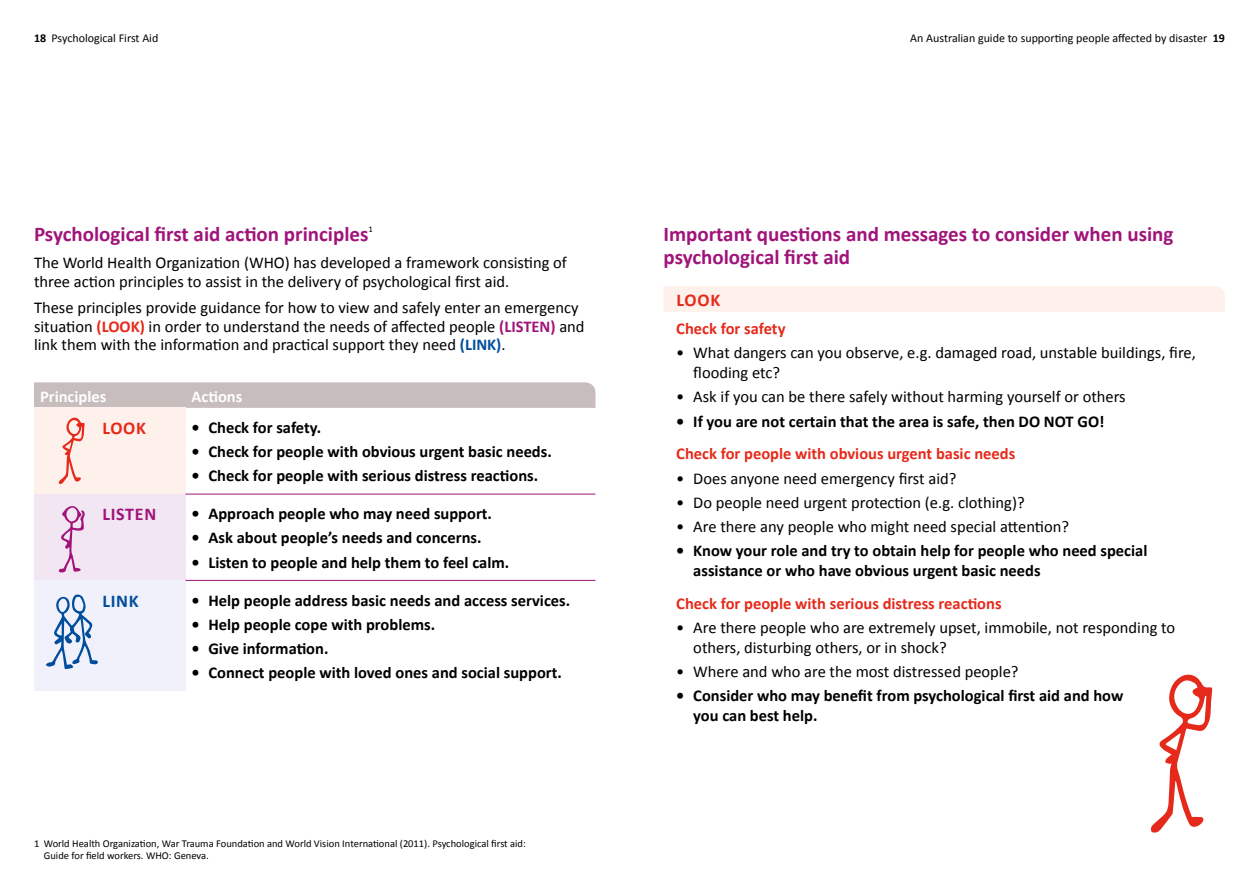
<style>
.page{position:relative;width:1259px;height:893px;background:#fff}
.page>*{position:absolute;margin:0;border:0;box-sizing:border-box;transform-origin:0 0}
.t1{font:700 21px/22.5px "Calibri";color:#a0147a}
.t2{font:700 18px "Calibri";color:#e52a1b}
.t3{font:700 18px "Calibri";color:#a0147a}
.t4{font:700 18px "Calibri";color:#004d9d}
.t5{font:16.5px/18.5px "Calibri";color:#000}
.t6{font:700 16.5px/20px "Calibri";color:#000}
.t7{font:700 16.5px "Calibri";color:#e52a1b}
.t8{font:700 16.5px "Calibri";color:#fff}
.t9{font:12px "Calibri";color:#000}
.t10{font:10.5px/12px "Calibri";color:#000}
.t11{font:8.7px "Calibri";color:#000}
.s1{font-weight:700}
.s2{font-weight:700;color:#e52a1b}
.s3{font-weight:700;color:#a0147a}
.s4{font-weight:700;color:#004d9d}
</style>
<div class="page">
<div style="left:664px;top:286px;width:561px;height:26px;background:#fef1eb"></div>
<div style="left:34px;top:382px;width:561px;height:26px;background:#c6bdbc"></div>
<div style="left:34px;top:408px;width:151px;height:86px;background:#fef1eb"></div>
<div style="left:34px;top:494px;width:151px;height:86px;background:#f2e6f2"></div>
<div style="left:34px;top:580px;width:151px;height:111px;background:#f0f1fa"></div>
<hr style="left:185px;top:494px;width:410px;height:1px;background:#a0147a">
<hr style="left:185px;top:580px;width:410px;height:1px;background:#a0147a">
<svg style="left:59px;top:506px;width:26px;height:66px"></svg>
<svg style="left:59px;top:417px;width:26px;height:67px"></svg>
<svg style="left:1151px;top:674px;width:61px;height:159px"></svg>
<svg style="left:46px;top:594px;width:52px;height:75px"></svg>
<p class="t9" style="left:34px;top:31px;width:126px"><span class="s1">18</span> Psychological First Aid</p>
<p class="t9" style="left:910px;top:31px;width:316px">An Australian guide to supporting people affected by disaster <span class="s1">19</span></p>
<p class="t1" style="left:34px;top:222px;width:336px">Psychological first aid action principles</p>
<p class="t11" style="left:368px;top:223px;width:6px">1</p>
<p class="t5" style="left:34px;top:253px;width:534px">The World Health Organization (WHO) has developed a framework consisting of three action principles to assist in the delivery of psychological first aid.</p>
<p class="t5" style="left:34px;top:298px;width:552px">These principles provide guidance for how to view and safely enter an emergency situation <span class="s2">(LOOK)</span> in order to understand the needs of affected people <span class="s3">(LISTEN)</span> and link them with the information and practical support they need <span class="s4">(LINK)</span>.</p>
<p class="t8" style="left:40px;top:386px;width:68px">Principles</p>
<p class="t8" style="left:191px;top:386px;width:52px">Actions</p>
<p class="t2" style="left:102px;top:417px;width:21px">Look</p>
<p class="t6" style="left:191px;top:417px;width:131px">• Check for safety.</p>
<p class="t6" style="left:191px;top:441px;width:362px">• Check for people with obvious urgent basic needs.</p>
<p class="t6" style="left:191px;top:465px;width:348px">• Check for people with serious distress reactions.</p>
<p class="t3" style="left:102px;top:503px;width:18px">Listen</p>
<p class="t6" style="left:191px;top:503px;width:302px">• Approach people who may need support.</p>
<p class="t6" style="left:191px;top:527px;width:291px">• Ask about people’s needs and concerns.</p>
<p class="t6" style="left:191px;top:551px;width:319px">• Listen to people and help them to feel calm.</p>
<p class="t4" style="left:102px;top:589px;width:19px">Link</p>
<p class="t6" style="left:191px;top:589px;width:380px">• Help people address basic needs and access services.</p>
<p class="t6" style="left:191px;top:613px;width:245px">• Help people cope with problems.</p>
<p class="t6" style="left:191px;top:638px;width:138px">• Give information.</p>
<p class="t6" style="left:191px;top:662px;width:372px">• Connect people with loved ones and social support.</p>
<p class="t10" style="left:44px;top:837px;width:484px;text-indent:-10px">1 World Health Organization, War Trauma Foundation and World Vision International (2011). Psychological first aid:<br>Guide for field workers. WHO: Geneva.</p>
<p class="t1" style="left:663px;top:222px;width:511px">Important questions and messages to consider when using psychological first aid</p>
<p class="t2" style="left:676px;top:288px;width:21px">Look</p>
<p class="t7" style="left:676px;top:318px;width:111px">Check for safety</p>
<p class="t5" style="left:693px;top:342px;width:504px;line-height:20px;text-indent:-17px">• What dangers can you observe, e.g. damaged road, unstable buildings, fire, flooding etc?</p>
<p class="t5" style="left:676px;top:387px;width:451px">• Ask if you can be there safely without harming yourself or others</p>
<p class="t6" style="left:676px;top:410px;width:430px">• If you are not certain that the area is safe, then DO NOT GO!</p>
<p class="t7" style="left:676px;top:444px;width:340px">Check for people with obvious urgent basic needs</p>
<p class="t5" style="left:676px;top:468px;width:282px">• Does anyone need emergency first aid?</p>
<p class="t5" style="left:676px;top:492px;width:350px">• Do people need urgent protection (e.g. clothing)?</p>
<p class="t5" style="left:676px;top:516px;width:394px">• Are there any people who might need special attention?</p>
<p class="t6" style="left:693px;top:540px;width:456px;text-indent:-17px">• Know your role and try to obtain help for people who need special assistance or who have obvious urgent basic needs</p>
<p class="t7" style="left:676px;top:593px;width:327px">Check for people with serious distress reactions</p>
<p class="t5" style="left:693px;top:617px;width:483px;line-height:20px;text-indent:-17px">• Are there people who are extremely upset, immobile, not responding to others, disturbing others, or in shock?</p>
<p class="t5" style="left:676px;top:662px;width:344px">• Where and who are the most distressed people?</p>
<p class="t6" style="left:693px;top:685px;width:431px;text-indent:-17px">• Consider who may benefit from psychological first aid and how you can best help.</p>
</div>
